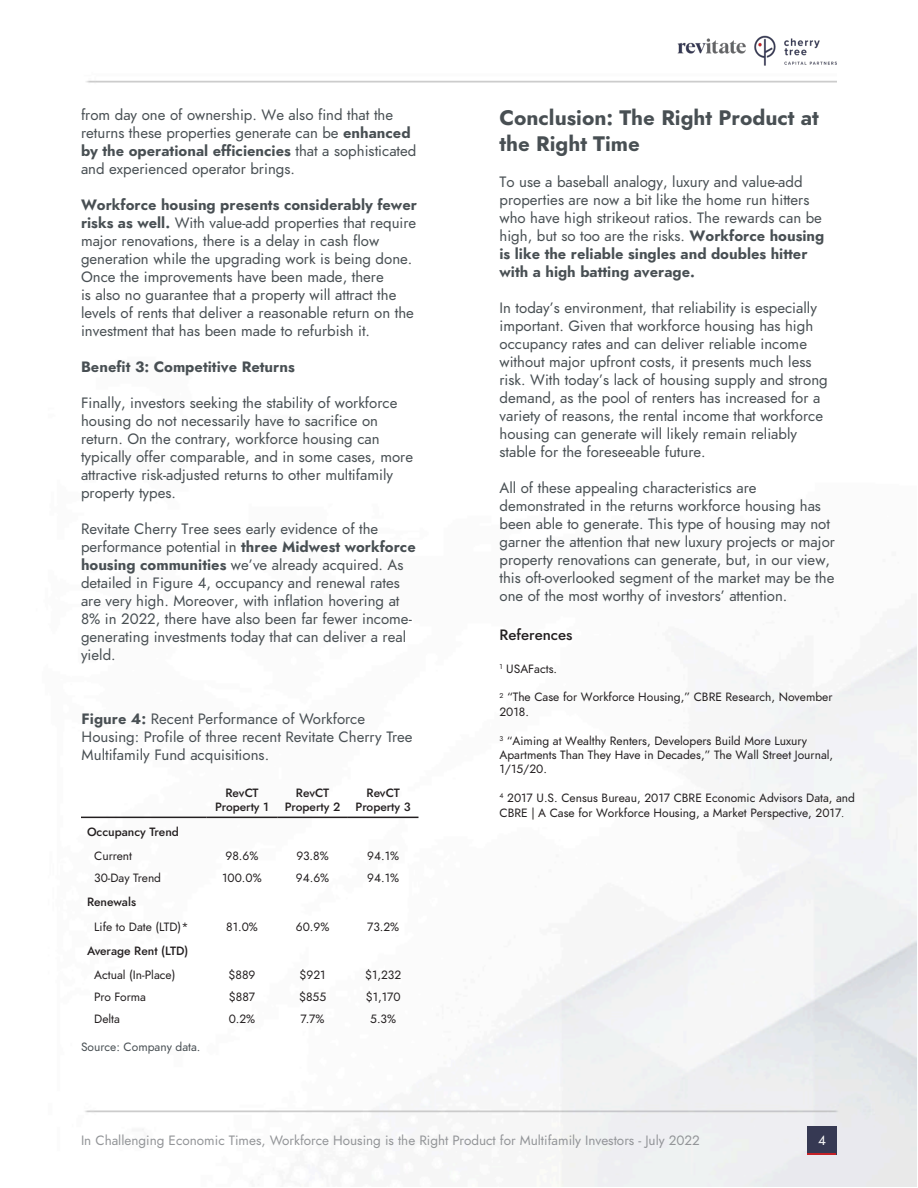
<style>
.page{position:relative;width:918px;height:1188px;background:#fff}
.page>*{position:absolute;margin:0;border:0;box-sizing:border-box;transform-origin:0 0}
.t1{font:700 21px/25.2px "Jost";color:#484f53}
.t2{font:15px/18px "Jost";color:#484f53}
.t3{font:700 15px "Jost";color:#484f53}
.t4{font:500 15px "Jost";color:#231f20}
.t5{font:13.5px "Jost";color:#939598}
.t6{font:13.5px "Jost";color:#fafafa}
.t7{font:12px/14.4px "Jost";color:#231f20}
.t8{font:500 12px/14.4px "Jost";color:#231f20;text-align:center}
.t9{font:12px "Jost";color:#484f53}
.s1{font-weight:700}
.s2{font-size:10.5px}
</style>
<div class="page">
<img style="left:81px;top:80px;width:836px;height:1106px">
<div style="left:1px;top:50px;width:81px;height:58px;background:#fff"></div>
<img style="left:677px;top:35px;width:160px;height:31px">
<div style="left:808px;top:1127px;width:28px;height:28px;background:#363953"></div>
<hr style="left:808px;top:1153px;width:28px;height:2px;background:#c42127">
<div style="left:864px;top:49px;width:54px;height:58px;background:#fff"></div>
<div style="left:837px;top:68px;width:81px;height:31px;background:#fff"></div>
<hr style="left:81px;top:817px;width:126px;height:1px;background:#231f20">
<hr style="left:207px;top:817px;width:70px;height:1px;background:#231f20">
<hr style="left:277px;top:817px;width:71px;height:1px;background:#231f20">
<hr style="left:348px;top:817px;width:70px;height:1px;background:#231f20">
<p class="t2" style="left:81px;top:106px;width:337px">from day one of ownership. We also find that the returns these properties generate can be <span class="s1">enhanced by the operational efficiencies</span> that a sophisticated and experienced operator brings.</p>
<p class="t2" style="left:81px;top:196px;width:338px"><span class="s1">Workforce housing presents considerably fewer risks as well.</span> With value-add properties that require major renovations, there is a delay in cash flow generation while the upgrading work is being done.<br>Once the improvements have been made, there<br>is also no guarantee that a property will attract the levels of rents that deliver a reasonable return on the investment that has been made to refurbish it.</p>
<p class="t3" style="left:81px;top:357px;width:215px">Benefit 3: Competitive Returns</p>
<p class="t2" style="left:81px;top:394px;width:334px">Finally, investors seeking the stability of workforce housing do not necessarily have to sacrifice on return. On the contrary, workforce housing can typically offer comparable, and in some cases, more attractive risk-adjusted returns to other multifamily property types.</p>
<p class="t2" style="left:81px;top:520px;width:299px">Revitate Cherry Tree sees early evidence of the</p>
<p class="t2" style="left:81px;top:538px;width:336px">performance potential in <span class="s1">three Midwest workforce housing communities</span> we’ve already acquired. As detailed in Figure 4, occupancy and renewal rates are very high. Moreover, with inflation hovering at 8% in 2022, there have also been far fewer income&shy;generating investments today that can deliver a real yield.</p>
<p class="t2" style="left:82px;top:710px;width:332px"><span class="s1">Figure 4:</span> Recent Performance of Workforce<br>Housing: Profile of three recent Revitate Cherry Tree<br>Multifamily Fund acquisitions.</p>
<p class="t8" style="left:215px;top:786px;width:55px">RevCT<br>Property 1</p>
<p class="t8" style="left:285px;top:786px;width:57px">RevCT<br>Property 2</p>
<p class="t8" style="left:356px;top:786px;width:57px">RevCT<br>Property 3</p>
<p class="t8" style="left:87px;top:824px;width:93px">Occupancy Trend</p>
<p class="t7" style="left:94px;top:849px;width:39px">Current</p>
<p class="t7" style="left:226px;top:849px;width:34px">98.6%</p>
<p class="t7" style="left:296px;top:849px;width:34px">93.8%</p>
<p class="t7" style="left:367px;top:849px;width:33px">94.1%</p>
<p class="t7" style="left:94px;top:871px;width:68px">30-Day Trend</p>
<p class="t7" style="left:222px;top:871px;width:41px">100.0%</p>
<p class="t7" style="left:296px;top:871px;width:35px">94.6%</p>
<p class="t7" style="left:367px;top:871px;width:33px">94.1%</p>
<p class="t8" style="left:87px;top:895px;width:51px">Renewals</p>
<p class="t7" style="left:94px;top:919px;width:96px">Life to Date (LTD)*</p>
<p class="t7" style="left:226px;top:919px;width:33px">81.0%</p>
<p class="t7" style="left:296px;top:919px;width:35px">60.9%</p>
<p class="t7" style="left:367px;top:919px;width:34px">73.2%</p>
<p class="t8" style="left:87px;top:944px;width:103px">Average Rent (LTD)</p>
<p class="t7" style="left:94px;top:968px;width:83px">Actual (In-Place)</p>
<p class="t7" style="left:229px;top:968px;width:28px">$889</p>
<p class="t7" style="left:300px;top:968px;width:28px">$921</p>
<p class="t7" style="left:365px;top:968px;width:38px">$1,232</p>
<p class="t7" style="left:94px;top:990px;width:53px">Pro Forma</p>
<p class="t7" style="left:229px;top:990px;width:28px">$887</p>
<p class="t7" style="left:299px;top:990px;width:29px">$855</p>
<p class="t7" style="left:366px;top:990px;width:36px">$1,170</p>
<p class="t7" style="left:94px;top:1012px;width:27px">Delta</p>
<p class="t7" style="left:229px;top:1012px;width:28px">0.2%</p>
<p class="t7" style="left:301px;top:1012px;width:26px">7.7%</p>
<p class="t7" style="left:370px;top:1012px;width:27px">5.3%</p>
<p class="t9" style="left:81px;top:1038px;width:121px">Source: Company data.</p>
<p class="t1" style="left:500px;top:106px;width:321px">Conclusion: The Right Product at the Right Time</p>
<p class="t2" style="left:500px;top:172px;width:305px">To use a baseball analogy, luxury and value-add</p>
<p class="t2" style="left:500px;top:190px;width:326px">properties are now a bit like the home run hitters who have high strikeout ratios. The rewards can be high, but so too are the risks. <span class="s1">Workforce housing is like the reliable singles and doubles hitter with a high batting average.</span></p>
<p class="t2" style="left:500px;top:298px;width:319px">In today’s environment, that reliability is especially</p>
<p class="t2" style="left:500px;top:316px;width:330px">important. Given that workforce housing has high occupancy rates and can deliver reliable income without major upfront costs, it presents much less risk. With today’s lack of housing supply and strong demand, as the pool of renters has increased for a variety of reasons, the rental income that workforce</p>
<p class="t2" style="left:500px;top:424px;width:299px">housing can generate will likely remain reliably stable for the foreseeable future.</p>
<p class="t2" style="left:500px;top:478px;width:337px">All of these appealing characteristics are demonstrated in the returns workforce housing has been able to generate. This type of housing may not garner the attention that new luxury projects or major property renovations can generate, but, in our view, this oft-overlooked segment of the market may be the one of the most worthy of investors’ attention.</p>
<p class="t4" style="left:500px;top:625px;width:75px">References</p>
<p class="t7" style="left:500px;top:661px;width:59px"><sup>1</sup> USAFacts.</p>
<p class="t7" style="left:500px;top:690px;width:335px"><sup>2</sup> “The Case for Workforce Housing,” CBRE Research, November<br>2018.</p>
<p class="t7" style="left:500px;top:733px;width:335px"><sup>3</sup> “Aiming at Wealthy Renters, Developers Build More Luxury<br>Apartments Than They Have in Decades,” The Wall Street Journal,<br>1/15/20.</p>
<p class="t7" style="left:500px;top:791px;width:357px"><sup>4</sup> 2017 U.S. Census Bureau, 2017 CBRE Economic Advisors Data, and<br>CBRE | A Case for Workforce Housing, a Market Perspective, 2017<span class="s2">.</span></p>
<p class="t5" style="left:81px;top:1131px;width:620px">In Challenging Economic Times, Workforce Housing is the Right Product for Multifamily Investors - July 2022</p>
<p class="t6" style="left:818px;top:1131px;width:9px">4</p>
</div>
